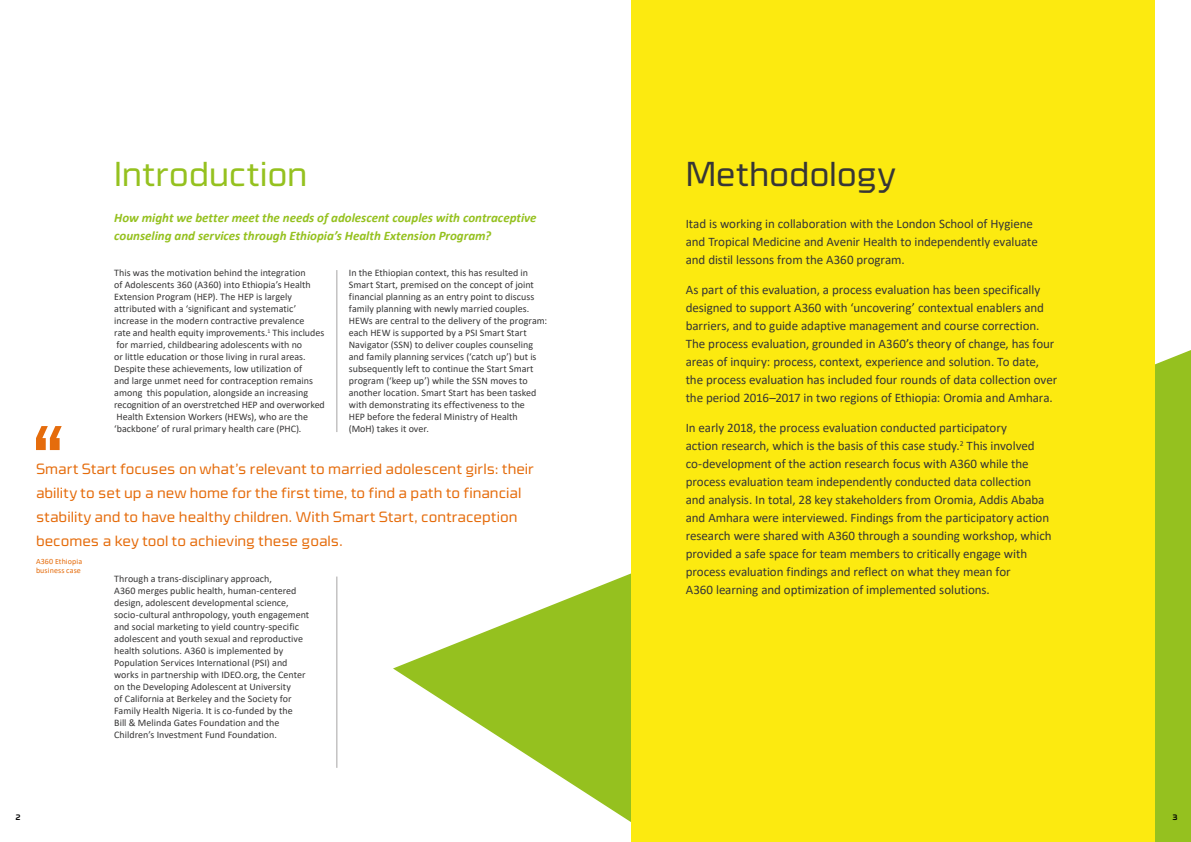
<style>
.page{position:relative;width:1191px;height:842px;background:#fff}
.page>*{position:absolute;margin:0;border:0;box-sizing:border-box;transform-origin:0 0}
.t1{font:300 35px "Cube OT";letter-spacing:-.01em;color:#95c11f}
.t2{font:300 35px "Cube OT";letter-spacing:-.01em;color:#373636}
.t3{font:300 15px/24px "Cube OT";color:#e56c0c}
.t4{font:13px/18px "Calibri";letter-spacing:-.005em;color:#373636}
.t5{font:italic 700 13px/18px "Calibri";color:#95c11f}
.t6{font:10px/12px "Calibri";color:#373636}
.t7{font:8px/9px "Calibri";letter-spacing:.01em;color:#e56c0c}
.t8{font:700 8px "Cube OT";color:#000}
</style>
<div class="page">
<svg style="left:393px;top:350px;width:798px;height:492px"></svg>
<div style="left:631px;top:0;width:524px;height:842px;background:#fcea10"></div>
<hr style="left:336px;top:270px;width:1px;height:162px;background:#a6a5a5">
<hr style="left:336px;top:576px;width:1px;height:192px;background:#a6a5a5">
<svg style="left:36px;top:426px;width:26px;height:24px"></svg>
<h1 class="t1" style="left:114px;top:155px;width:195px">Introduction</h1>
<h3 class="t5" style="left:114px;top:208px;width:424px">How might we better meet the needs of adolescent couples with contraceptive counseling and services through Ethiopia’s Health Extension Program?</h3>
<p class="t6" style="left:349px;top:266px;width:200px">In the Ethiopian context, this has resulted in Smart Start, premised on the concept of joint financial planning as an entry point to discuss family planning with newly married couples.<br>HEWs are central to the delivery of the program: each HEW is supported by a PSI Smart Start Navigator (SSN) to deliver couples counseling and family planning services (‘catch up’) but is subsequently left to continue the Start Smart program (‘keep up’) while the SSN moves to another location. Smart Start has been tasked with demonstrating its effectiveness to the<br>HEP before the federal Ministry of Health<br>(MoH) takes it over.</p>
<p class="t6" style="left:114px;top:266px;width:212px">This was the motivation behind the integration<br>of Adolescents 360 (A360) into Ethiopia’s Health Extension Program (HEP). The HEP is largely attributed with a ‘significant and systematic’ increase in the modern contractive prevalence<br>rate and health equity improvements.<sup>1</sup> This includes for married, childbearing adolescents with no<br>or little education or those living in rural areas.<br>Despite these achievements, low utilization of<br>and large unmet need for contraception remains among this population, alongside an increasing recognition of an overstretched HEP and overworked Health Extension Workers (HEWs), who are the ‘backbone’ of rural primary health care (PHC).</p>
<p class="t3" style="left:36px;top:457px;width:499px">Smart Start focuses on what’s relevant to married adolescent girls: their ability to set up a new home for the first time, to find a path to financial stability and to have healthy children. With Smart Start, contraception becomes a key tool to achieving these goals.</p>
<p class="t6" style="left:114px;top:572px;width:197px">Through a trans-disciplinary approach,<br>A360 merges public health, human-centered design, adolescent developmental science, socio-cultural anthropology, youth engagement and social marketing to yield country-specific adolescent and youth sexual and reproductive health solutions. A360 is implemented by Population Services International (PSI) and works in partnership with IDEO.org, the Center on the Developing Adolescent at University<br>of California at Berkeley and the Society for Family Health Nigeria. It is co-funded by the<br>Bill &amp; Melinda Gates Foundation and the Children’s Investment Fund Foundation.</p>
<p class="t7" style="left:36px;top:557px;width:48px">A360 Ethiopia business case</p>
<h1 class="t2" style="left:685px;top:155px;width:211px">Methodology</h1>
<h3 class="t4" style="left:685px;top:214px;width:354px">Itad is working in collaboration with the London School of Hygiene and Tropical Medicine and Avenir Health to independently evaluate and distil lessons from the A360 program.</h3>
<p class="t4" style="left:685px;top:280px;width:373px">As part of this evaluation, a process evaluation has been specifically designed to support A360 with ‘uncovering’ contextual enablers and barriers, and to guide adaptive management and course correction.<br>The process evaluation, grounded in A360’s theory of change, has four areas of inquiry: process, context, experience and solution. To date, the process evaluation has included four rounds of data collection over the period 2016–2017 in two regions of Ethiopia: Oromia and Amhara.</p>
<p class="t4" style="left:685px;top:418px;width:367px">In early 2018, the process evaluation conducted participatory<br>action research, which is the basis of this case study.<sup>2</sup> This involved co-development of the action research focus with A360 while the process evaluation team independently conducted data collection and analysis. In total, 28 key stakeholders from Oromia, Addis Ababa and Amhara were interviewed. Findings from the participatory action research were shared with A360 through a sounding workshop, which provided a safe space for team members to critically engage with process evaluation findings and reflect on what they mean for<br>A360 learning and optimization of implemented solutions.</p>
<p class="t8" style="left:15px;top:813px;width:7px">2</p>
<p class="t8" style="left:1172px;top:813px;width:7px">3</p>
</div>
